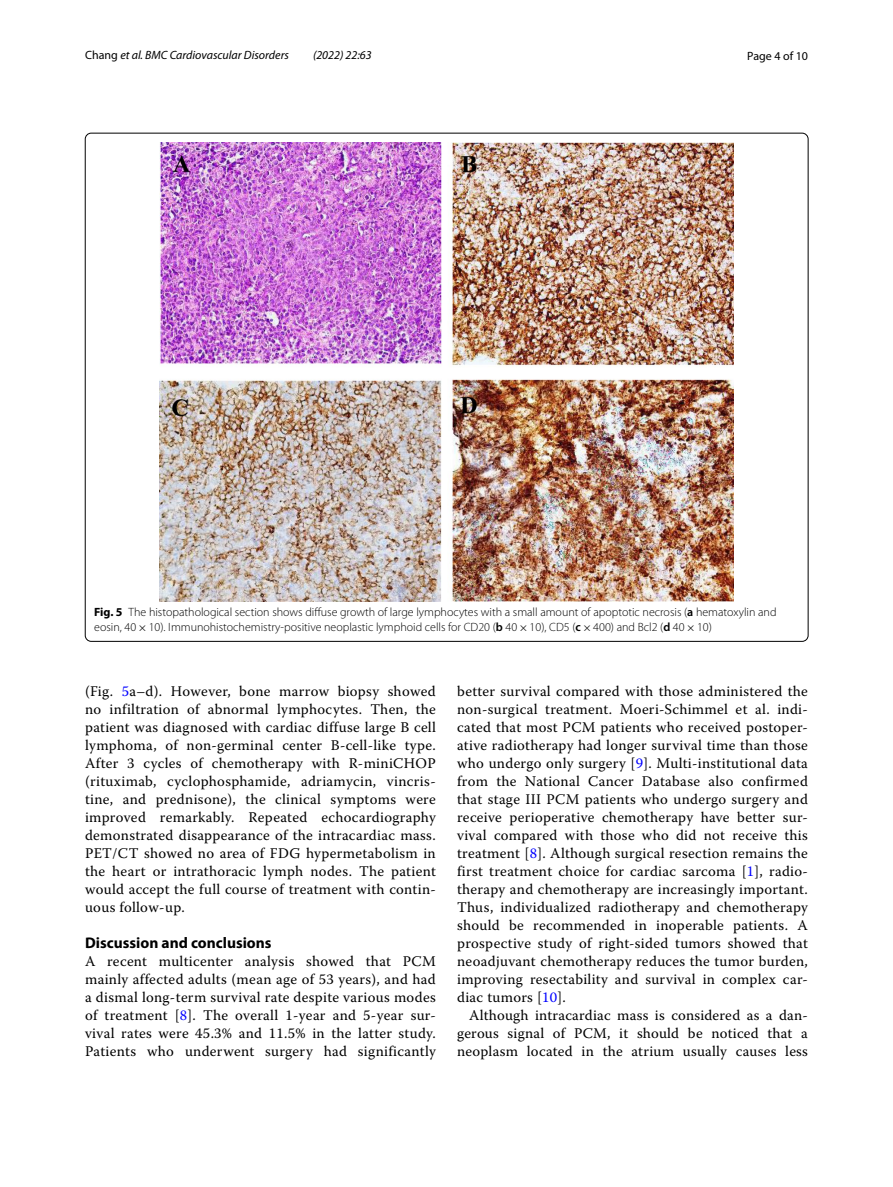
<style>
.page{position:relative;width:893px;height:1187px;background:#fff}
.page>*{position:absolute;margin:0;border:0;box-sizing:border-box;transform-origin:0 0}
.t1{font:700 15.45px "Myriad Pro";color:#000}
.t2{font:14.7px/18px "Warnock Pro";letter-spacing:.02em;color:#000;text-align:justify}
.t3{font:300 12px/15px "Myriad Pro";color:#000}
.t4{font:italic 12px "Myriad Pro";color:#000}
.t5{font:12px "Myriad Pro";color:#000}
.s1{font-style:normal}
.s2{font-weight:700}
.s3{font-weight:600}
.s4{font-family:"MTSY";font-weight:400}
.s5{color:#00f}
</style>
<div class="page">
<img style="left:160px;top:142px;width:574px;height:459px">
<p class="t4" style="left:85px;top:48px;width:205px"><span class="s1">Chang</span> et al. BMC Cardiovascular Disorders</p>
<p class="t4" style="left:313px;top:48px;width:60px">(2022) 22:63</p>
<p class="t5" style="left:747px;top:48px;width:62px">Page 4 of 10</p>
<p class="t3" style="left:94px;top:605px;width:684px"><span class="s2">Fig. 5</span> The histopathological section shows diffuse growth of large lymphocytes with a small amount of apoptotic necrosis (<span class="s3">a</span> hematoxylin and eosin, 40<span class="s4">×</span>10). Immunohistochemistry-positive neoplastic lymphoid cells for CD20 (<span class="s3">b</span> 40<span class="s4">×</span>10), CD5 (<span class="s3">c</span><span class="s4">×</span>400) and Bcl2 (<span class="s3">d</span> 40<span class="s4">×</span>10)</p>
<p class="t2" style="left:85px;top:682px;width:352px">(Fig. <span class="s5">5</span>a–d). However, bone marrow biopsy showed no infiltration of abnormal lymphocytes. Then, the patient was diagnosed with cardiac diffuse large B cell lymphoma, of non-germinal center B-cell-like type.<br>After 3 cycles of chemotherapy with R-miniCHOP (rituximab, cyclophosphamide, adriamycin, vincris&shy;tine, and prednisone), the clinical symptoms were improved remarkably. Repeated echocardiography demonstrated disappearance of the intracardiac mass.<br>PET/CT showed no area of FDG hypermetabolism in the heart or intrathoracic lymph nodes. The patient would accept the full course of treatment with contin&shy;uous follow-up.</p>
<p class="t1" style="left:85px;top:932px;width:188px">Discussion and conclusions</p>
<p class="t2" style="left:85px;top:952px;width:352px">A recent multicenter analysis showed that PCM mainly affected adults (mean age of 53 years), and had a dismal long-term survival rate despite various modes of treatment [<span class="s5">8</span>]. The overall 1-year and 5-year sur&shy;vival rates were 45.3% and 11.5% in the latter study.<br>Patients who underwent surgery had significantly</p>
<p class="t2" style="left:457px;top:682px;width:352px">better survival compared with those administered the non-surgical treatment. Moeri-Schimmel et al. indi&shy;cated that most PCM patients who received postoper&shy;ative radiotherapy had longer survival time than those who undergo only surgery [<span class="s5">9</span>]. Multi-institutional data from the National Cancer Database also confirmed that stage III PCM patients who undergo surgery and receive perioperative chemotherapy have better sur&shy;vival compared with those who did not receive this treatment [<span class="s5">8</span>]. Although surgical resection remains the first treatment choice for cardiac sarcoma [<span class="s5">1</span>], radio&shy;therapy and chemotherapy are increasingly important.<br>Thus, individualized radiotherapy and chemotherapy should be recommended in inoperable patients. A prospective study of right-sided tumors showed that neoadjuvant chemotherapy reduces the tumor burden, improving resectability and survival in complex car&shy;diac tumors [<span class="s5">10</span>].</p>
<p class="t2" style="left:457px;top:1006px;width:352px;text-indent:12px">Although intracardiac mass is considered as a dan&shy;gerous signal of PCM, it should be noticed that a neoplasm located in the atrium usually causes less</p>
</div>
